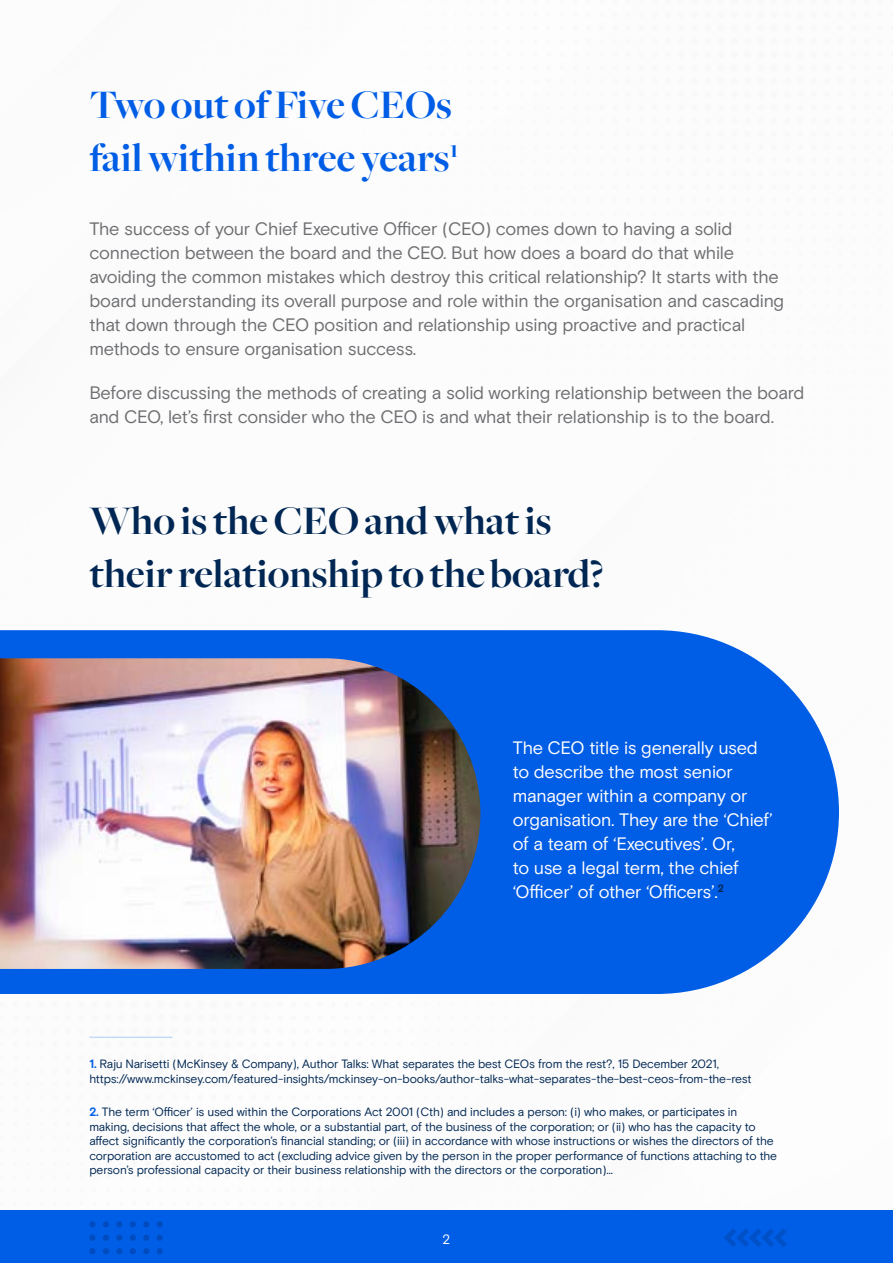
<style>
.page{position:relative;width:893px;height:1263px;background:#fff}
.page>*{position:absolute;margin:0;border:0;box-sizing:border-box;transform-origin:0 0}
.t1{font:700 42px/52.5px "Freight Big";color:#002753}
.t2{font:700 42px/52.5px "Freight Big";color:#005de5}
.t3{font:18px/24px "Basis Grotesque Pro";letter-spacing:-.02em;color:#6d6e71}
.t4{font:18px/24px "Basis Grotesque Pro";letter-spacing:-.015em;color:#fff}
.t5{font:13.5px "Basis Grotesque Pro";color:#fff}
.t6{font:12px/14.4px "Basis Grotesque Pro";letter-spacing:-.015em;color:#002753}
.s1{font-weight:700;color:#005de5}
</style>
<div class="page">
<svg style="left:0;top:630px;width:839px;height:364px;fill:#005de5"></svg>
<div style="left:0;top:1210px;width:893px;height:53px;background:#005de5"></div>
<svg style="left:157px;top:1248px;width:6px;height:6px"></svg>
<svg style="left:143px;top:1248px;width:6px;height:6px"></svg>
<svg style="left:130px;top:1248px;width:6px;height:6px"></svg>
<svg style="left:116px;top:1248px;width:6px;height:6px"></svg>
<svg style="left:103px;top:1248px;width:6px;height:6px"></svg>
<div style="left:89px;top:1248px;width:7px;height:6px;background:#004cbe;border-radius:50%"></div>
<svg style="left:157px;top:1235px;width:6px;height:6px"></svg>
<svg style="left:143px;top:1235px;width:6px;height:6px"></svg>
<svg style="left:130px;top:1235px;width:6px;height:6px"></svg>
<svg style="left:116px;top:1235px;width:6px;height:6px"></svg>
<svg style="left:103px;top:1235px;width:6px;height:6px"></svg>
<div style="left:89px;top:1235px;width:7px;height:6px;background:#004cbe;border-radius:50%"></div>
<svg style="left:157px;top:1221px;width:6px;height:6px"></svg>
<svg style="left:143px;top:1221px;width:6px;height:6px"></svg>
<svg style="left:130px;top:1221px;width:6px;height:6px"></svg>
<svg style="left:116px;top:1221px;width:6px;height:6px"></svg>
<svg style="left:103px;top:1221px;width:6px;height:6px"></svg>
<div style="left:89px;top:1221px;width:7px;height:6px;background:#004cbe;border-radius:50%"></div>
<svg style="left:724px;top:1229px;width:62px;height:18px"></svg>
<img style="left:0;top:658px;width:480px;height:311px">
<hr style="left:89px;top:1036px;width:84px;height:2px;background:#c7dbfa">
<h1 class="t2" style="left:89px;top:80px;width:370px">Two out of Five CEOs fail within three years<sup>1</sup></h1>
<p class="t3" style="left:89px;top:218px;width:696px">The success of your Chief Executive Officer (CEO) comes down to having a solid connection between the board and the CEO. But how does a board do that while avoiding the common mistakes which destroy this critical relationship? It starts with the board understanding its overall purpose and role within the organisation and cascading that down through the CEO position and relationship using proactive and practical methods to ensure organisation success.</p>
<h2 class="t3" style="left:89px;top:381px;width:716px">Before discussing the methods of creating a solid working relationship between the board and CEO, let’s first consider who the CEO is and what their relationship is to the board.</h2>
<h1 class="t1" style="left:89px;top:496px;width:516px">Who is the CEO and what is their relationship to the board?</h1>
<h2 class="t4" style="left:513px;top:736px;width:261px">The CEO title is generally used to describe the most senior manager within a company or organisation. They are the ‘Chief’ of a team of ‘Executives’. Or,<br>to use a legal term, the chief ‘Officer’ of other ‘Officers’.<sup>2</sup></h2>
<p class="t6" style="left:89px;top:1057px;width:664px"><span class="s1">1.</span> Raju Narisetti (McKinsey &amp; Company), Author Talks: What separates the best CEOs from the rest?, 15 December 2021, https://www.mckinsey.com/featured-insights/mckinsey-on-books/author-talks-what-separates-the-best-ceos-from-the-rest</p>
<p class="t6" style="left:89px;top:1105px;width:689px"><span class="s1">2.</span> The term ‘Officer’ is used within the Corporations Act 2001 (Cth) and includes a person: (i) who makes, or participates in making, decisions that affect the whole, or a substantial part, of the business of the corporation; or (ii) who has the capacity to affect significantly the corporation’s financial standing; or (iii) in accordance with whose instructions or wishes the directors of the corporation are accustomed to act (excluding advice given by the person in the proper performance of functions attaching to the person’s professional capacity or their business relationship with the directors or the corporation)…</p>
<p class="t5" style="left:443px;top:1232px;width:9px">2</p>
</div>
